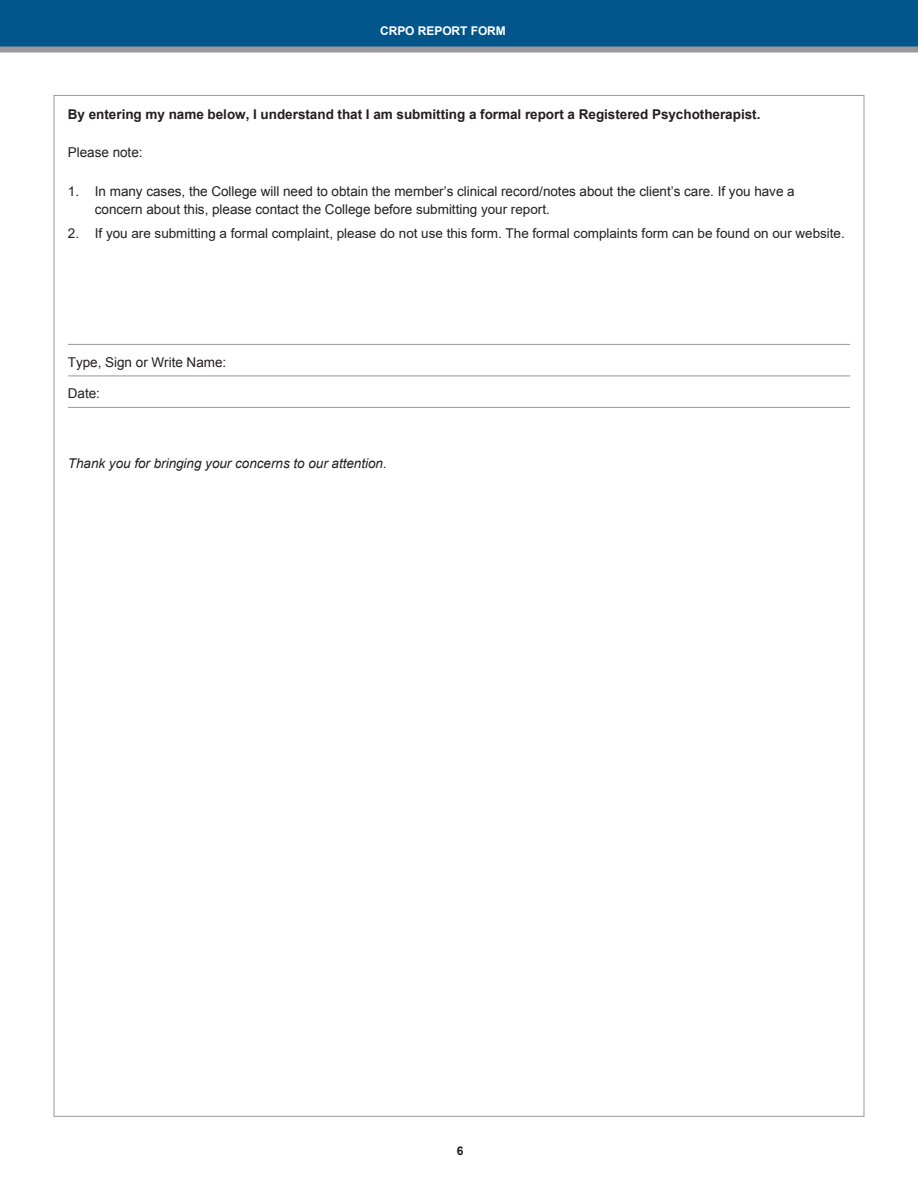
<style>
.page{position:relative;width:918px;height:1188px;background:#fff}
.page>*{position:absolute;margin:0;border:0;box-sizing:border-box;transform-origin:0 0}
.t1{font:13.5px/18px "Arial";color:#231f20}
.t2{font:700 13.5px "Arial";color:#231f20}
.t3{font:italic 13.5px "Arial";color:#231f20}
.t4{font:700 12px "Arial";letter-spacing:-.005em;color:#fff}
.t5{font:700 12px "Arial";color:#231f20}
.s1{font-style:inherit}
</style>
<div class="page">
<div style="left:0;top:0;width:918px;height:46px;background:#00558b"></div>
<div style="left:0;top:46px;width:918px;height:6px;background:#99989b"></div>
<hr style="left:68px;top:344px;width:782px;height:1px;background:#99989b">
<hr style="left:68px;top:376px;width:782px;height:1px;background:#99989b">
<hr style="left:68px;top:407px;width:782px;height:1px;background:#99989b">
<p class="t4" style="left:380px;top:23px;width:127px">CRPO REPORT FORM</p>
<p class="t2" style="left:68px;top:105px;width:694px">By entering my name below, I understand that I am submitting a formal report a Registered Psychotherapist.</p>
<p class="t1" style="left:68px;top:144px;width:76px">Please note:</p>
<p class="t1" style="left:95px;top:182px;width:701px;text-indent:-27px">1. In many cases, the College will need to obtain the member’s clinical record/notes about the client’s care. If you have a concern about this, please contact the College before submitting your report.</p>
<p class="t1" style="left:68px;top:225px;width:778px">2. If you are submitting a formal complaint, please do not use this form. The formal complaints form can be found on our website.</p>
<p class="t1" style="left:68px;top:353px;width:160px">Type, Sign or Write Name<span class="s1">:</span></p>
<p class="t1" style="left:68px;top:385px;width:34px">Date<span class="s1">:</span></p>
<p class="t3" style="left:68px;top:454px;width:320px">Thank you for bringing your concerns to our attention.</p>
<p class="t5" style="left:457px;top:1143px;width:8px">6</p>
</div>
